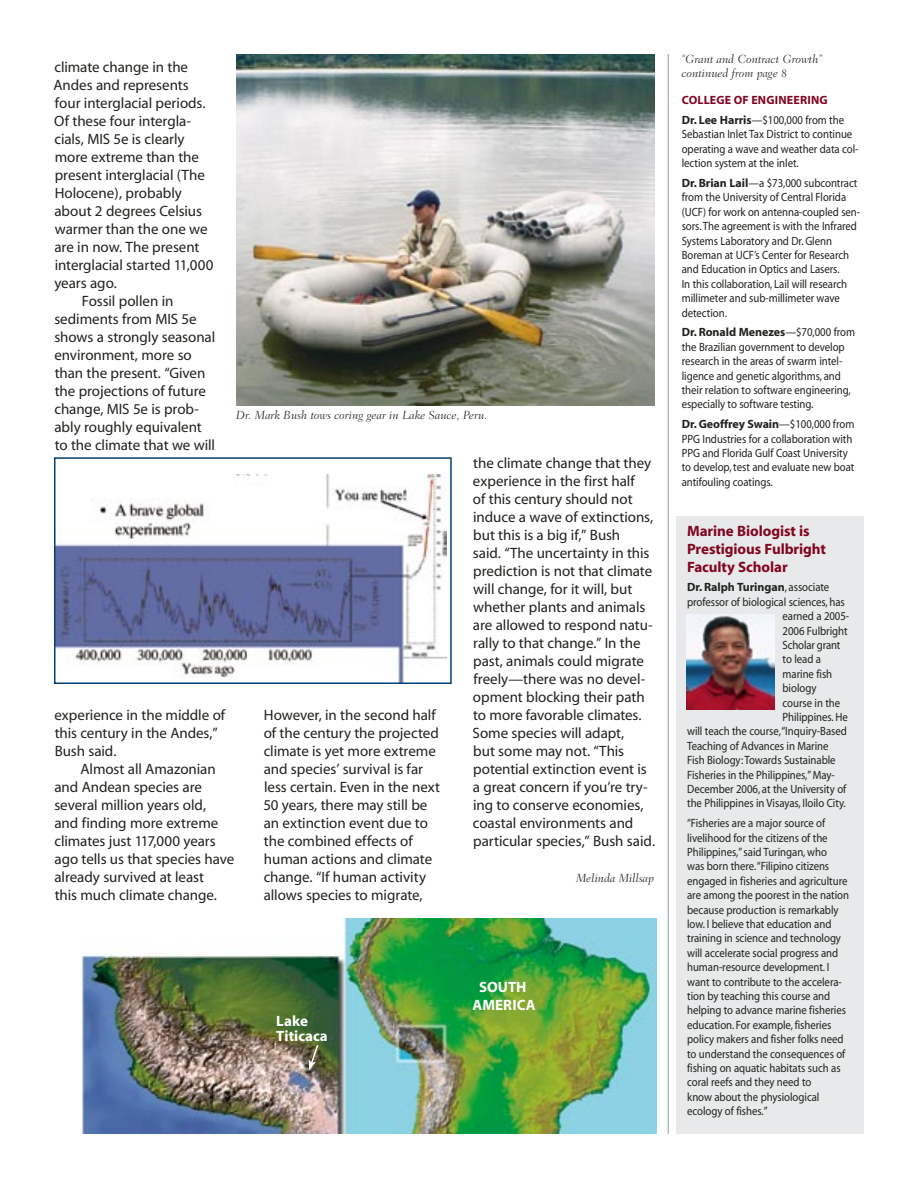
<style>
.page{position:relative;width:918px;height:1188px;background:#fff}
.page>*{position:absolute;margin:0;border:0;box-sizing:border-box;transform-origin:0 0}
.Body_text{font:15px/18px "Myriad";letter-spacing:-.005em;color:#20221d}
.research_listings{font:700 15px/18px "Myriad";letter-spacing:-.005em;color:#82051f}
.t1{font:700 15px "Myriad";letter-spacing:.005em;color:#fff}
.research_listings-2{font:12px/14.4px "Myriad";letter-spacing:-.005em;color:#20221d;scale:.9 1}
.Caption_8_pt{font:italic 300 12px "Fairfield LH";letter-spacing:-.005em;color:#20221d}
.research_listings-3{font:700 12px "Myriad";letter-spacing:-.005em;color:#20221d}
.research_headings{font:700 12px "Myriad";letter-spacing:.015em;color:#82051f}
.s1{font-weight:700}
.s2{font-weight:400}
</style>
<div class="page">
<img style="left:81px;top:918px;width:576px;height:216px">
<img style="left:236px;top:54px;width:419px;height:351px">
<hr style="left:668px;top:54px;width:1px;height:1080px;background:#959c9d">
<img style="left:57px;top:474px;width:389px;height:207px">
<div style="left:54px;top:457px;width:398px;height:227px;border:2px solid #014177"></div>
<svg style="left:309px;top:1043px;width:10px;height:28px"></svg>
<div style="left:677px;top:516px;width:187px;height:618px;background:#e7e9ea"></div>
<img style="left:687px;top:615px;width:88px;height:94px">
<p class="Body_text" style="left:54px;top:59px;width:161px">climate change in the<br>Andes and represents four interglacial periods.<br>Of these four intergla&shy;cials, MIS 5e is clearly more extreme than the present interglacial (The<br>Holocene), probably about 2 degrees Celsius warmer than the one we are in now. The present interglacial started 11,000 years ago.</p>
<p class="Body_text" style="left:54px;top:293px;width:162px;text-indent:27px">Fossil pollen in sediments from MIS 5e shows a strongly seasonal environment, more so than the present. “Given the projections of future change, MIS 5e is prob&shy;ably roughly equivalent to the climate that we will</p>
<p class="Caption_8_pt" style="left:236px;top:408px;width:253px">Dr. Mark Bush tows coring gear in Lake Sauce, Peru.</p>
<p class="Body_text" style="left:54px;top:707px;width:172px">experience in the middle of this century in the Andes,”<br>Bush said.</p>
<p class="Body_text" style="left:54px;top:761px;width:181px;text-indent:26px">Almost all Amazonian and Andean species are several million years old,<br>and finding more extreme climates just 117,000 years ago tells us that species have already survived at least<br>this much climate change.</p>
<p class="Body_text" style="left:263px;top:707px;width:178px">However, in the second half of the century the projected climate is yet more extreme and species’ survival is far less certain. Even in the next<br>50 years, there may still be an extinction event due to the combined effects of human actions and climate change. “If human activity allows species to migrate,</p>
<p class="t1" style="left:276px;top:1013px;width:33px">Lake</p>
<p class="t1" style="left:276px;top:1028px;width:53px">Titicaca</p>
<p class="Body_text" style="left:473px;top:455px;width:184px">the climate change that they experience in the first half<br>of this century should not induce a wave of extinctions, but this is a big if,” Bush<br>said. “The uncertainty in this prediction is not that climate will change, for it will, but whether plants and animals are allowed to respond natu&shy;rally to that change.” In the past, animals could migrate freely—there was no devel&shy;opment blocking their path to more favorable climates.<br>Some species will adapt,<br>but some may not. “This potential extinction event is a great concern if you’re try&shy;ing to conserve economies, coastal environments and particular species,” Bush said.</p>
<p class="Caption_8_pt" style="left:576px;top:871px;width:80px">Melinda Millsap</p>
<p class="t1" style="left:479px;top:979px;width:49px">SOUTH</p>
<p class="t1" style="left:473px;top:997px;width:65px">AMERICA</p>
<p class="Caption_8_pt" style="left:682px;top:52px;width:142px">“Grant and Contract Growth”</p>
<p class="Caption_8_pt" style="left:682px;top:67px;width:107px">continued from page 8</p>
<p class="research_headings" style="left:682px;top:94px;width:147px">COLLEGE OF ENGINEERING</p>
<p class="research_listings-2" style="left:682px;top:113px;width:198px"><span class="s1">Dr. Lee Harris</span>—$100,000 from the Sebastian Inlet Tax District to continue operating a wave and weather data col&shy;lection system at the inlet.</p>
<p class="research_listings-2" style="left:682px;top:176px;width:200px"><span class="s1">Dr. Brian Lail</span>—a $73,000 subcontract from the University of Central Florida (UCF) for work on antenna-coupled sen&shy;sors. The agreement is with the Infrared Systems Laboratory and Dr. Glenn Boreman at UCF’s Center for Research and Education in Optics and Lasers.<br>In this collaboration, Lail will research millimeter and sub-millimeter wave detection.</p>
<p class="research_listings-2" style="left:682px;top:326px;width:194px"><span class="s1">Dr. Ronald Menezes</span>—$70,000 from the Brazilian government to develop research in the areas of swarm intel&shy;ligence and genetic algorithms, and their relation to software engineering, especially to software testing.</p>
<p class="research_listings-2" style="left:682px;top:418px;width:193px"><span class="s1">Dr. Geoffrey Swain</span>—$100,000 from PPG Industries for a collaboration with PPG and Florida Gulf Coast University to develop, test and evaluate new boat antifouling coatings.</p>
<p class="research_listings" style="left:687px;top:522px;width:140px">Marine Biologist is<br>Prestigious Fulbright<br>Faculty Scholar</p>
<p class="research_listings-3" style="left:687px;top:581px;width:144px">Dr. Ralph Turingan<span class="s2">, associate</span></p>
<p class="research_listings-2" style="left:687px;top:595px;width:177px">professor of biological sciences, has</p>
<p class="research_listings-2" style="left:783px;top:610px;width:76px">earned a 2005-</p>
<p class="research_listings-2" style="left:783px;top:624px;width:74px">2006 Fulbright</p>
<p class="research_listings-2" style="left:783px;top:638px;width:66px">Scholar grant</p>
<p class="research_listings-2" style="left:783px;top:653px;width:44px">to lead a</p>
<p class="research_listings-2" style="left:783px;top:667px;width:57px">marine fish</p>
<p class="research_listings-2" style="left:783px;top:682px;width:39px">biology</p>
<p class="research_listings-2" style="left:783px;top:696px;width:66px">course in the</p>
<p class="research_listings-2" style="left:783px;top:710px;width:74px">Philippines. He</p>
<p class="research_listings-2" style="left:687px;top:725px;width:179px">will teach the course,“Inquiry-Based</p>
<p class="research_listings-2" style="left:687px;top:739px;width:159px">Teaching of Advances in Marine</p>
<p class="research_listings-2" style="left:687px;top:754px;width:167px">Fish Biology: Towards Sustainable</p>
<p class="research_listings-2" style="left:687px;top:768px;width:166px">Fisheries in the Philippines,” May-</p>
<p class="research_listings-2" style="left:687px;top:782px;width:178px">December 2006, at the University of</p>
<p class="research_listings-2" style="left:687px;top:797px;width:178px">the Philippines in Visayas, Iloilo City.</p>
<p class="research_listings-2" style="left:687px;top:817px;width:181px">“Fisheries are a major source of livelihood for the citizens of the Philippines,” said Turingan, who<br>was born there.“Filipino citizens engaged in fisheries and agriculture are among the poorest in the nation because production is remarkably low. I believe that education and training in science and technology will accelerate social progress and human-resource development. I want to contribute to the accelera&shy;tion by teaching this course and helping to advance marine fisheries education. For example, fisheries policy makers and fisher folks need to understand the consequences of fishing on aquatic habitats such as coral reefs and they need to<br>know about the physiological ecology of fishes.”</p>
</div>
